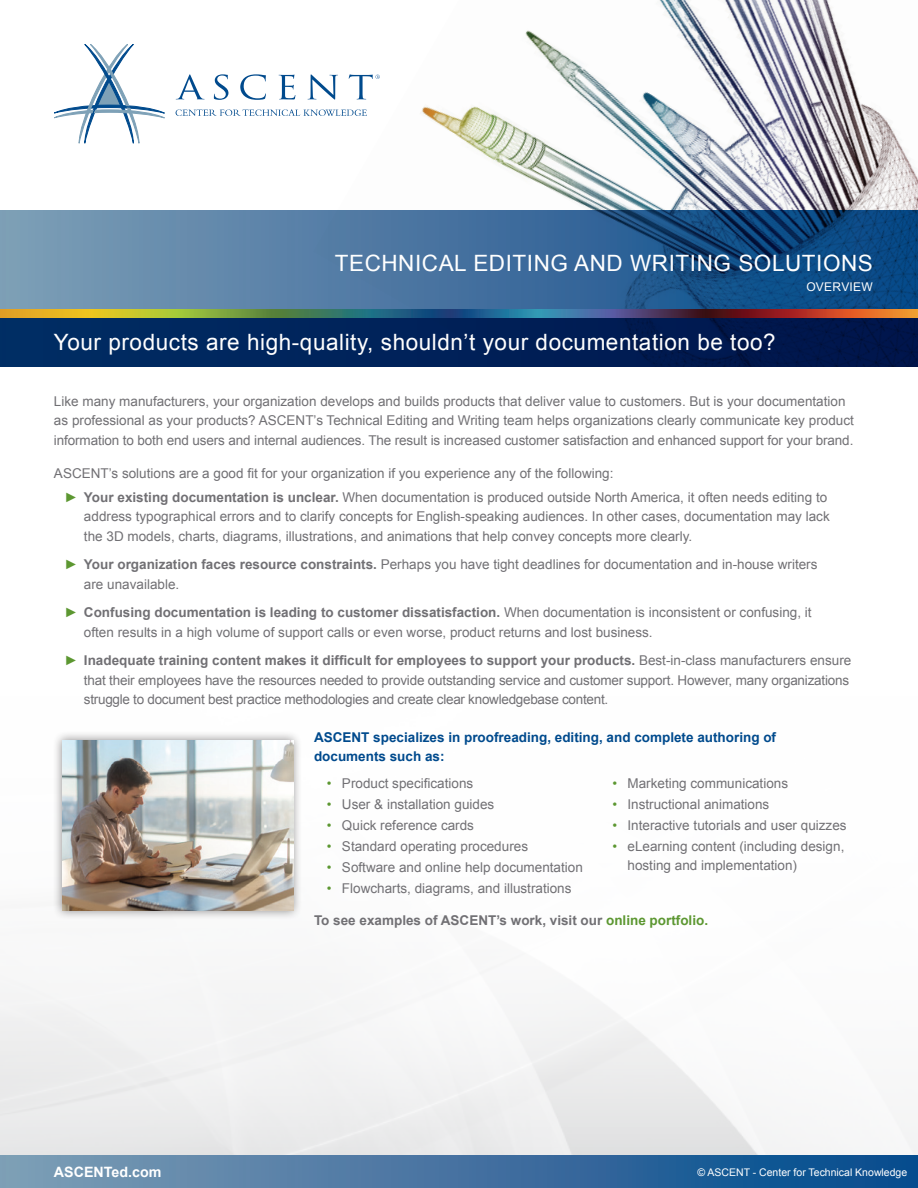
<style>
.page{position:relative;width:918px;height:1188px;background:#fff}
.page>*{position:absolute;margin:0;border:0;box-sizing:border-box;transform-origin:0 0}
.t1{font:22.5px "Arial";letter-spacing:.025em;color:#fff}
.t2{font:700 14.25px "Arial";color:#fff}
.t3{font:13.5px/19.5px "Arial";color:#717074}
.t4{font:700 13.5px/19.5px "Arial";color:#004a8d}
.t5{font:700 13.5px "Arial";color:#717074}
.t6{font:12px "Arial";letter-spacing:.025em;color:#fff}
.t7{font:10.5px "Arial";color:#fff}
.s1{color:#5c9731}
.s2{font-weight:700}
</style>
<div class="page">
<img style="left:348px;top:0;width:570px;height:210px">
<svg style="left:0;top:210px;width:918px;height:100px;background:#406d99"></svg>
<svg style="left:214px;top:74px;width:14px;height:26px"></svg>
<svg style="left:240px;top:74px;width:26px;height:26px"></svg>
<svg style="left:279px;top:75px;width:16px;height:24px"></svg>
<svg style="left:308px;top:74px;width:30px;height:26px"></svg>
<svg style="left:176px;top:74px;width:28px;height:25px"></svg>
<svg style="left:349px;top:74px;width:31px;height:25px"></svg>
<svg style="left:176px;top:109px;width:191px;height:7px"></svg>
<svg style="left:54px;top:44px;width:111px;height:100px"></svg>
<div style="left:0;top:1155px;width:918px;height:33px;background:linear-gradient(to right,#819db5,#02498d)"></div>
<div style="left:0;top:317px;width:918px;height:50px;background:linear-gradient(to right,#002e66,#001347)"></div>
<svg style="left:0;top:310px;width:918px;height:7px;background:#787250"></svg>
<div style="left:52px;top:730px;width:251px;height:190px;background:#231f20;opacity:.5"></div>
<img style="left:62px;top:740px;width:231px;height:170px">
<h1 class="t1" style="left:335px;top:249px;width:78px">Technical</h1>
<h1 class="t1" style="left:473px;top:249px;width:209px">EDITING AND Writing</h1>
<h1 class="t1" style="left:738px;top:249px;width:119px">Solutions</h1>
<p class="t6" style="left:806px;top:279px;width:52px">overview</p>
<h1 class="t1" style="left:54px;top:327px;width:723px">Your products are high-quality, shouldn’t your documentation be too?</h1>
<p class="t3" style="left:54px;top:391px;width:801px">Like many manufacturers, your organization develops and builds products that deliver value to customers. But is your documentation as professional as your products? ASCENT’s Technical Editing and Writing team helps organizations clearly communicate key product information to both end users and internal audiences. The result is increased customer satisfaction and enhanced support for your brand.</p>
<p class="t3" style="left:65px;top:461px;width:764px;line-height:24px;text-indent:-11px">ASCENT’s solutions are a good fit for your organization if you experience any of the following:<br><span class="s1">►</span> <span class="s2">Your existing documentation is unclear.</span> When documentation is produced outside North America, it often needs editing to</p>
<p class="t3" style="left:84px;top:507px;width:747px">address typographical errors and to clarify concepts for English-speaking audiences. In other cases, documentation may lack the 3D models, charts, diagrams, illustrations, and animations that help convey concepts more clearly.</p>
<p class="t3" style="left:84px;top:555px;width:735px;text-indent:-19px"><span class="s1">►</span> <span class="s2">Your organization faces resource constraints.</span> Perhaps you have tight deadlines for documentation and in-house writers are unavailable.</p>
<p class="t3" style="left:84px;top:603px;width:729px;text-indent:-19px"><span class="s1">►</span> <span class="s2">Confusing documentation is leading to customer dissatisfaction.</span> When documentation is inconsistent or confusing, it often results in a high volume of support calls or even worse, product returns and lost business.</p>
<p class="t3" style="left:84px;top:651px;width:769px;text-indent:-19px"><span class="s1">►</span> <span class="s2">Inadequate training content makes it difficult for employees to support your products.</span> Best-in-class manufacturers ensure that their employees have the resources needed to provide outstanding service and customer support. However, many organizations struggle to document best practice methodologies and create clear knowledgebase content.</p>
<p class="t4" style="left:314px;top:728px;width:464px">ASCENT specializes in proofreading, editing, and complete authoring of documents such as:</p>
<p class="t3" style="left:327px;top:773px;width:148px"><span class="s1">•</span> Product specifications</p>
<p class="t3" style="left:327px;top:794px;width:169px"><span class="s1">•</span> User &amp; installation guides</p>
<p class="t3" style="left:327px;top:815px;width:149px"><span class="s1">•</span> Quick reference cards</p>
<p class="t3" style="left:327px;top:836px;width:203px"><span class="s1">•</span> Standard operating procedures</p>
<p class="t3" style="left:327px;top:857px;width:257px"><span class="s1">•</span> Software and online help documentation</p>
<p class="t3" style="left:327px;top:878px;width:246px"><span class="s1">•</span> Flowcharts, diagrams, and illustrations</p>
<p class="t3" style="left:613px;top:773px;width:177px"><span class="s1">•</span> Marketing communications</p>
<p class="t3" style="left:613px;top:794px;width:158px"><span class="s1">•</span> Instructional animations</p>
<p class="t3" style="left:613px;top:815px;width:236px"><span class="s1">•</span> Interactive tutorials and user quizzes</p>
<p class="t3" style="left:628px;top:836px;width:218px;text-indent:-15px"><span class="s1">•</span> eLearning content (including design, hosting and implementation)</p>
<p class="t5" style="left:314px;top:912px;width:396px">To see examples of ASCENT’s work, visit our <span class="s1">online portfolio.</span></p>
<p class="t2" style="left:54px;top:1162px;width:109px">ASCENTed.com</p>
<p class="t7" style="left:697px;top:1165px;width:211px">© ASCENT - Center for Technical Knowledge</p>
</div>
